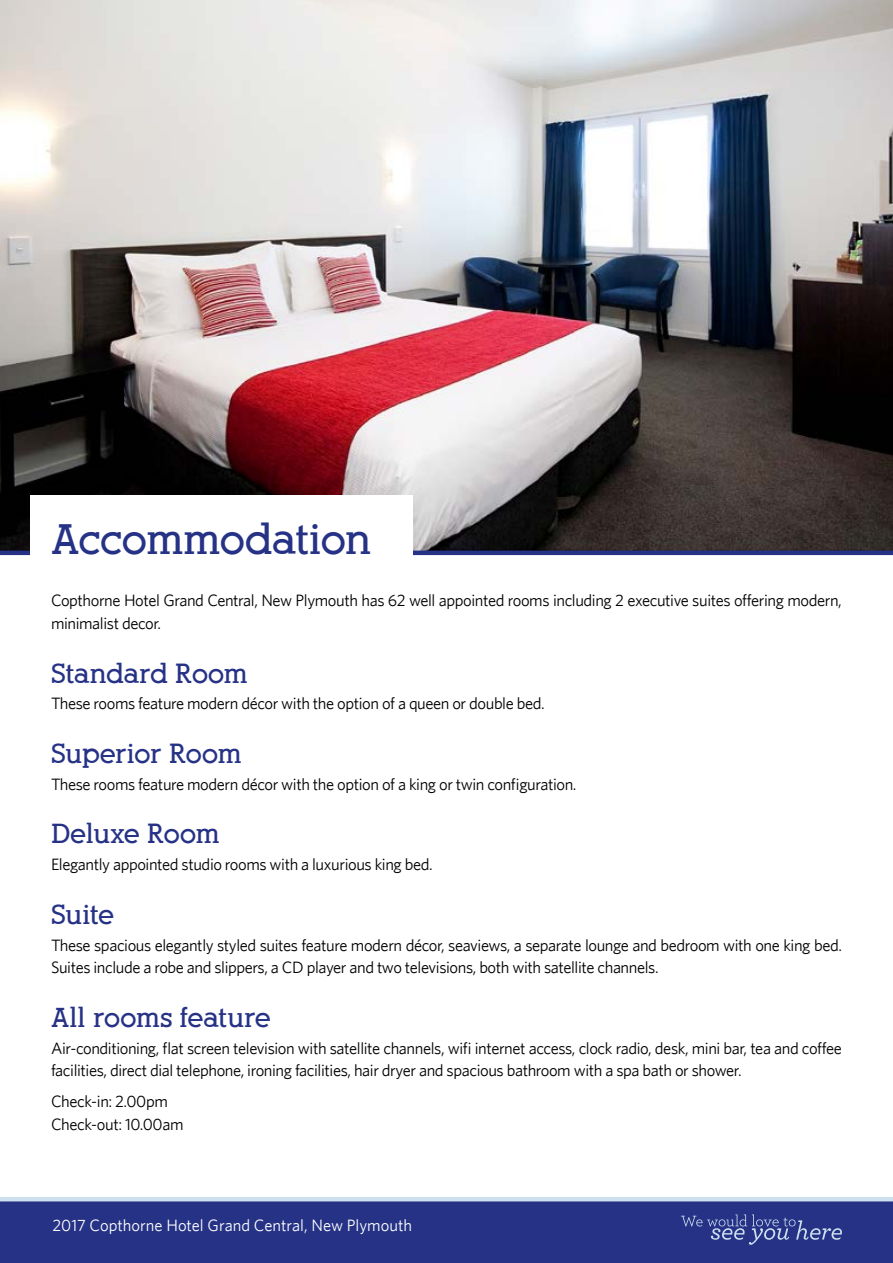
<style>
.page{position:relative;width:893px;height:1263px;background:#fff}
.page>*{position:absolute;margin:0;border:0;box-sizing:border-box;transform-origin:0 0}
.t1{font:700 42px "Alexandria FLF";letter-spacing:-.015em;color:#263286}
.t2{font:700 27px "Alexandria FLF";letter-spacing:-.01em;color:#263286}
.t3{font:16.5px/22.5px "Whitney HTF";letter-spacing:-.025em;color:#000}
.t4{font:16.5px "Whitney HTF";color:#fff}
</style>
<div class="page">
<img style="left:0;top:0;width:893px;height:551px">
<hr style="left:0;top:551px;width:893px;height:4px;background:#263286">
<div style="left:30px;top:496px;width:382px;height:86px;background:#fff"></div>
<div style="left:0;top:1200px;width:893px;height:63px;background:#263286"></div>
<svg style="left:681px;top:1214px;width:161px;height:31px"></svg>
<hr style="left:0;top:1197px;width:893px;height:4px;background:#cce0ef">
<h1 class="t1" style="left:51px;top:517px;width:322px">Accommodation</h1>
<p class="t3" style="left:51px;top:589px;width:792px">Copthorne Hotel Grand Central, New Plymouth has 62 well appointed rooms including 2 executive suites offering modern, minimalist decor.</p>
<h2 class="t2" style="left:51px;top:659px;width:198px">Standard Room</h2>
<p class="t3" style="left:51px;top:692px;width:495px">These rooms feature modern décor with the option of a queen or double bed.</p>
<h2 class="t2" style="left:51px;top:739px;width:192px">Superior Room</h2>
<p class="t3" style="left:51px;top:772px;width:527px">These rooms feature modern décor with the option of a king or twin configuration.</p>
<h2 class="t2" style="left:51px;top:820px;width:170px">Deluxe Room</h2>
<p class="t3" style="left:51px;top:853px;width:383px">Elegantly appointed studio rooms with a luxurious king bed.</p>
<h2 class="t2" style="left:51px;top:900px;width:64px">Suite</h2>
<p class="t3" style="left:51px;top:933px;width:792px">These spacious elegantly styled suites feature modern décor, seaviews, a separate lounge and bedroom with one king bed.<br>Suites include a robe and slippers, a CD player and two televisions, both with satellite channels.</p>
<h2 class="t2" style="left:51px;top:1003px;width:221px">All rooms feature</h2>
<p class="t3" style="left:51px;top:1036px;width:792px">Air-conditioning, flat screen television with satellite channels, wifi internet access, clock radio, desk, mini bar, tea and coffee facilities, direct dial telephone, ironing facilities, hair dryer and spacious bathroom with a spa bath or shower.</p>
<p class="t3" style="left:51px;top:1090px;width:134px">Check-in: 2.00pm<br>Check-out: 10.00am</p>
<p class="t4" style="left:52px;top:1215px;width:361px">2017 Copthorne Hotel Grand Central, New Plymouth</p>
</div>
